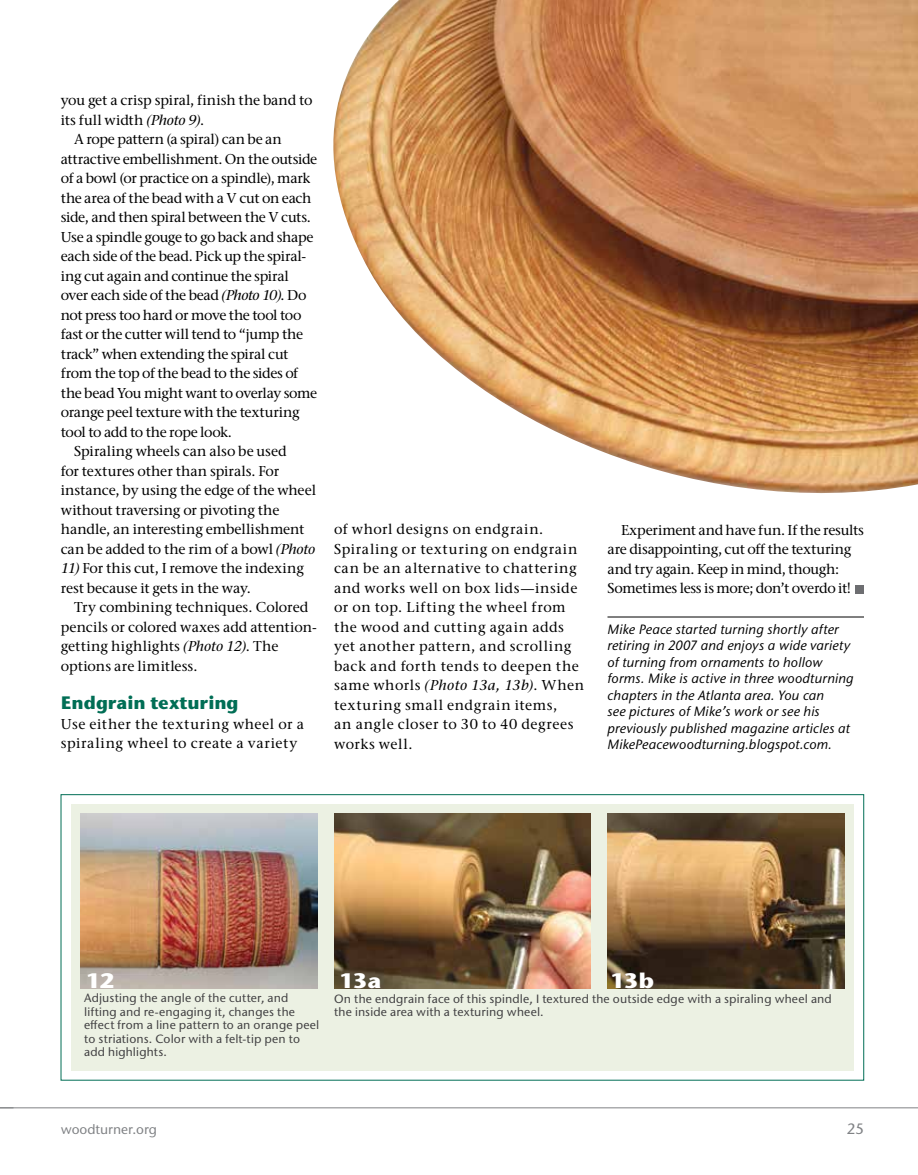
<style>
.page{position:relative;width:918px;height:1175px;background:#fff}
.page>*{position:absolute;margin:0;border:0;box-sizing:border-box;transform-origin:0 0}
.t1{font:700 21px "Stone Sans ITC Pro";letter-spacing:-.075em;color:#fff;scale:1.1 1}
.t2{font:700 18px "Stone Sans ITC Pro";letter-spacing:-.005em;color:#006e55}
.t3{font:500 15px "Stone Sans ITC Pro";color:#808285}
.t4{font:500 14.25px/19.5px "Stone Serif ITC Pro";letter-spacing:-.005em;color:#000}
.t5{font:500 14.25px/19.5px "Stone Serif ITC Pro";letter-spacing:.04em;color:#000}
.t6{font:500 14.25px "Stone Serif ITC Pro";letter-spacing:-.03em;color:#000}
.t7{font:500 14.25px "Stone Serif ITC Pro";letter-spacing:-.025em;color:#000}
.t8{font:500 14.25px "Stone Serif ITC Pro";letter-spacing:-.035em;color:#000}
.t9{font:italic 500 13.5px/16.5px "Stone Sans ITC Pro";letter-spacing:.005em;color:#000}
.t10{font:500 13.5px "Stone Sans ITC Pro";color:#808285}
.t11{font:500 12px/13.5px "Stone Sans ITC Pro";letter-spacing:.015em;color:#414042}
.s1{font-style:italic}
</style>
<div class="page">
<hr style="left:0;top:1107px;width:918px;height:1px;background:#808285">
<svg style="left:0;top:1107px;width:14px;height:1px"></svg>
<hr style="left:608px;top:616px;width:256px;height:1px;background:#000">
<div style="left:856px;top:585px;width:8px;height:8px;background:#6d6e71"></div>
<img style="left:333px;top:0;width:585px;height:493px">
<div style="left:61px;top:794px;width:803px;height:286px;background:#fff;border:1px solid #006e55"></div>
<div style="left:71px;top:804px;width:783px;height:266px;background:#ecf1e3"></div>
<img style="left:81px;top:813px;width:236px;height:175px">
<img style="left:334px;top:813px;width:257px;height:175px">
<img style="left:608px;top:813px;width:236px;height:175px">
<p class="t4" style="left:61px;top:90px;width:253px">you get a crisp spiral, finish the band to</p>
<p class="t4" style="left:61px;top:110px;width:145px">its full width <span class="s1">(Photo 9)</span>.</p>
<p class="t4" style="left:74px;top:129px;width:209px">A rope pattern (a spiral) can be an</p>
<p class="t4" style="left:61px;top:149px;width:258px">attractive embellishment. On the outside</p>
<p class="t6" style="left:61px;top:169px;width:251px">of a bowl (or practice on a spindle), mark</p>
<p class="t4" style="left:61px;top:188px;width:252px">the area of the bead with a V cut on each</p>
<p class="t4" style="left:61px;top:207px;width:252px">side, and then spiral between the V cuts.</p>
<p class="t6" style="left:61px;top:228px;width:254px">Use a spindle gouge to go back and shape</p>
<p class="t7" style="left:61px;top:247px;width:247px">each side of the bead. Pick up the spiral-</p>
<p class="t7" style="left:61px;top:267px;width:230px">ing cut again and continue the spiral</p>
<p class="t6" style="left:61px;top:286px;width:247px">over each side of the bead <span class="s1">(Photo 10)</span>. Do</p>
<p class="t8" style="left:61px;top:306px;width:242px">not press too hard or move the tool too</p>
<p class="t7" style="left:61px;top:325px;width:244px">fast or the cutter will tend to “jump the</p>
<p class="t4" style="left:61px;top:344px;width:229px">track” when extending the spiral cut</p>
<p class="t6" style="left:61px;top:364px;width:239px">from the top of the bead to the sides of</p>
<p class="t6" style="left:61px;top:384px;width:258px">the bead You might want to overlay some</p>
<p class="t4" style="left:61px;top:402px;width:241px">orange peel texture with the texturing</p>
<p class="t6" style="left:61px;top:423px;width:173px">tool to add to the rope look.</p>
<p class="t4" style="left:74px;top:441px;width:214px">Spiraling wheels can also be used</p>
<p class="t4" style="left:61px;top:461px;width:220px">for textures other than spirals. For</p>
<p class="t4" style="left:61px;top:480px;width:257px">instance, by using the edge of the wheel</p>
<p class="t4" style="left:61px;top:500px;width:220px">without traversing or pivoting the</p>
<p class="t4" style="left:61px;top:519px;width:245px">handle, an interesting embellishment</p>
<p class="t4" style="left:61px;top:539px;width:256px">can be added to the rim of a bowl <span class="s1">(Photo</span></p>
<p class="t4" style="left:61px;top:558px;width:245px"><span class="s1">11)</span> For this cut, I remove the indexing rest because it gets in the way.</p>
<p class="t4" style="left:61px;top:597px;width:258px;text-indent:13px">Try combining techniques. Colored pencils or colored waxes add attention&shy;getting highlights <span class="s1">(Photo 12)</span>. The options are limitless.</p>
<p class="t2" style="left:61px;top:691px;width:179px">Endgrain texturing</p>
<p class="t5" style="left:61px;top:714px;width:245px">Use either the texturing wheel or a spiraling wheel to create a variety</p>
<p class="t5" style="left:334px;top:519px;width:252px">of whorl designs on endgrain.<br>Spiraling or texturing on endgrain can be an alternative to chattering and works well on box lids—inside or on top. Lifting the wheel from the wood and cutting again adds yet another pattern, and scrolling back and forth tends to deepen the same whorls <span class="s1">(Photo 13a, 13b)</span>. When texturing small endgrain items,<br>an angle closer to 30 to 40 degrees works well.</p>
<p class="t4" style="left:608px;top:520px;width:258px;text-indent:13px">Experiment and have fun. If the results are disappointing, cut off the texturing and try again. Keep in mind, though:<br>Sometimes less is more; don’t overdo it!</p>
<p class="t9" style="left:608px;top:620px;width:248px">Mike Peace started turning shortly after retiring in 2007 and enjoys a wide variety of turning from ornaments to hollow forms. Mike is active in three woodturning chapters in the Atlanta area. You can<br>see pictures of Mike’s work or see his previously published magazine articles at MikePeacewoodturning.blogspot.com.</p>
<h1 class="t1" style="left:86px;top:967px;width:28px">12</h1>
<h1 class="t1" style="left:339px;top:967px;width:40px">13a</h1>
<h1 class="t1" style="left:610px;top:967px;width:42px">13b</h1>
<p class="t11" style="left:84px;top:991px;width:237px">Adjusting the angle of the cutter, and lifting and re-engaging it, changes the effect from a line pattern to an orange peel to striations. Color with a felt-tip pen to add highlights.</p>
<p class="t11" style="left:334px;top:991px;width:499px">On the endgrain face of this spindle, I textured the outside edge with a spiraling wheel and the inside area with a texturing wheel.</p>
<p class="t10" style="left:61px;top:1120px;width:98px">woodturner.org</p>
<p class="t3" style="left:847px;top:1119px;width:19px">25</p>
</div>
